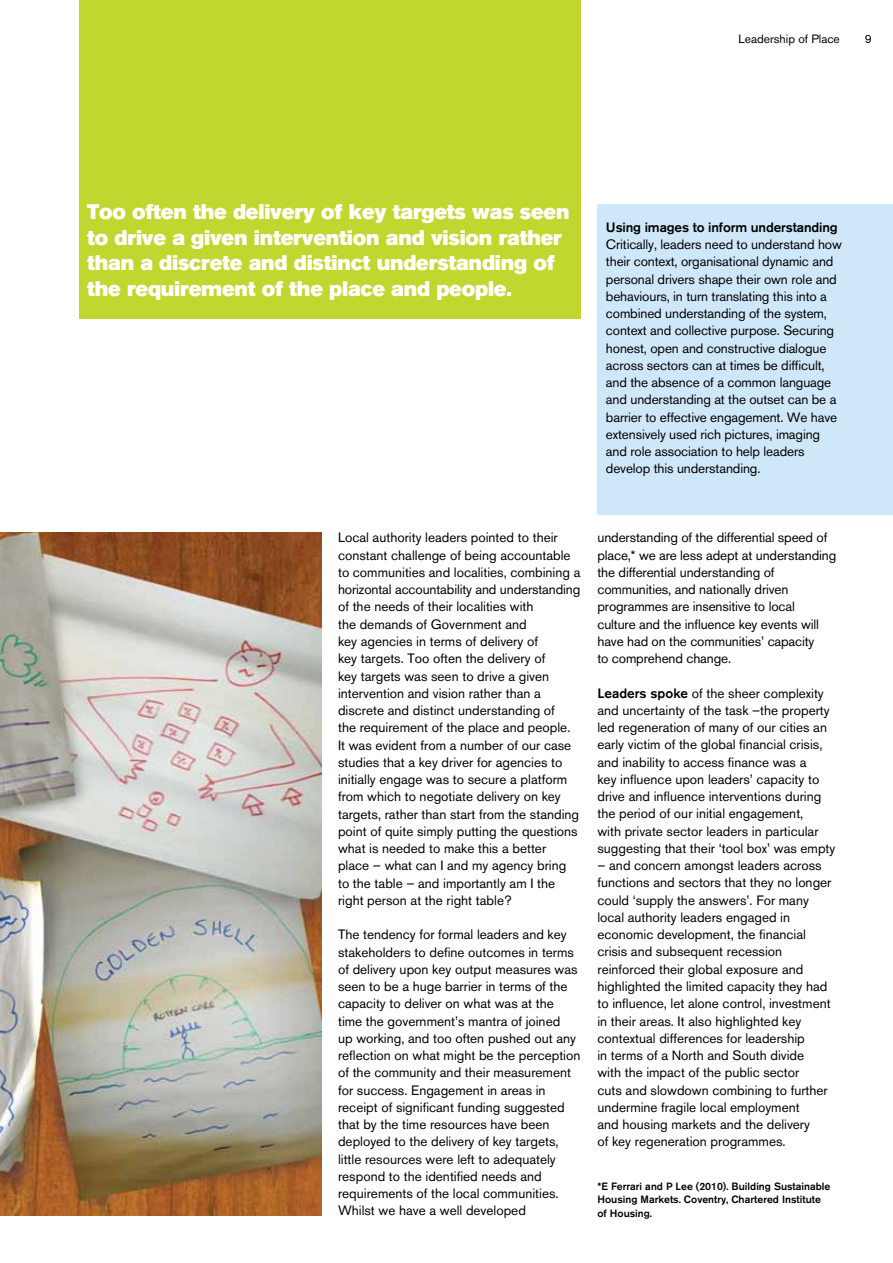
<style>
.page{position:relative;width:893px;height:1263px;background:#fff}
.page>*{position:absolute;margin:0;border:0;box-sizing:border-box;transform-origin:0 0}
.t1{font:21px/25.5px "Akzidenz Grotesk BQ Super";letter-spacing:-.01em;color:#fff}
.t2{font:13.5px/17.2px "Akzidenz Grotesk BQ";color:#000}
.t3{font:500 13.5px "Akzidenz Grotesk BQ";letter-spacing:-.01em;color:#000}
.t4{font:12px "Akzidenz Grotesk BQ";color:#000}
.t5{font:500 10.5px/13.5px "Akzidenz Grotesk BQ";color:#000}
.s1{font-weight:500}
</style>
<div class="page">
<img style="left:0;top:533px;width:321px;height:682px">
<div style="left:79px;top:0;width:501px;height:318px;background:#c1d72f"></div>
<div style="left:784px;top:204px;width:109px;height:310px;background:#cfe8f9"></div>
<div style="left:597px;top:204px;width:249px;height:310px;background:#cfe8f9"></div>
<p class="t4" style="left:739px;top:32px;width:103px">Leadership of Place</p>
<p class="t4" style="left:865px;top:32px;width:8px">9</p>
<h1 class="t1" style="left:87px;top:199px;width:484px">Too often the delivery of key targets was seen to drive a given intervention and vision rather than a discrete and distinct understanding of the requirement of the place and people.</h1>
<p class="t3" style="left:606px;top:219px;width:233px">Using images to inform understanding</p>
<p class="t2" style="left:606px;top:236px;width:237px">Critically, leaders need to understand how their context, organisational dynamic and personal drivers shape their own role and behaviours, in turn translating this into a combined understanding of the system, context and collective purpose. Securing honest, open and constructive dialogue across sectors can at times be difficult, and the absence of a common language and understanding at the outset can be a barrier to effective engagement. We have extensively used rich pictures, imaging and role association to help leaders develop this understanding.</p>
<p class="t2" style="left:338px;top:529px;width:244px">Local authority leaders pointed to their constant challenge of being accountable to communities and localities, combining a horizontal accountability and understanding of the needs of their localities with<br>the demands of Government and<br>key agencies in terms of delivery of<br>key targets. Too often the delivery of<br>key targets was seen to drive a given intervention and vision rather than a discrete and distinct understanding of<br>the requirement of the place and people.<br>It was evident from a number of our case studies that a key driver for agencies to initially engage was to secure a platform from which to negotiate delivery on key targets, rather than start from the standing point of quite simply putting the questions what is needed to make this a better place – what can I and my agency bring to the table – and importantly am I the right person at the right table?</p>
<p class="t2" style="left:338px;top:926px;width:244px">The tendency for formal leaders and key stakeholders to define outcomes in terms of delivery upon key output measures was seen to be a huge barrier in terms of the capacity to deliver on what was at the time the government’s mantra of joined<br>up working, and too often pushed out any reflection on what might be the perception of the community and their measurement for success. Engagement in areas in receipt of significant funding suggested that by the time resources have been deployed to the delivery of key targets, little resources were left to adequately respond to the identified needs and requirements of the local communities.<br>Whilst we have a well developed</p>
<p class="t2" style="left:597px;top:529px;width:240px">understanding of the differential speed of place,* we are less adept at understanding the differential understanding of communities, and nationally driven programmes are insensitive to local culture and the influence key events will have had on the communities’ capacity<br>to comprehend change.</p>
<p class="t2" style="left:597px;top:684px;width:239px"><span class="s1">Leaders spoke</span> of the sheer complexity and uncertainty of the task –the property led regeneration of many of our cities an early victim of the global financial crisis, and inability to access finance was a<br>key influence upon leaders’ capacity to drive and influence interventions during the period of our initial engagement,<br>with private sector leaders in particular suggesting that their ‘tool box’ was empty</p>
<p class="t2" style="left:597px;top:857px;width:236px">– and concern amongst leaders across functions and sectors that they no longer could ‘supply the answers’. For many local authority leaders engaged in economic development, the financial crisis and subsequent recession reinforced their global exposure and highlighted the limited capacity they had to influence, let alone control, investment in their areas. It also highlighted key contextual differences for leadership<br>in terms of a North and South divide<br>with the impact of the public sector<br>cuts and slowdown combining to further undermine fragile local employment<br>and housing markets and the delivery<br>of key regeneration programmes.</p>
<p class="t5" style="left:597px;top:1179px;width:234px">*E Ferrari and P Lee (2010). Building Sustainable<br>Housing Markets. Coventry, Chartered Institute of Housing.</p>
</div>
